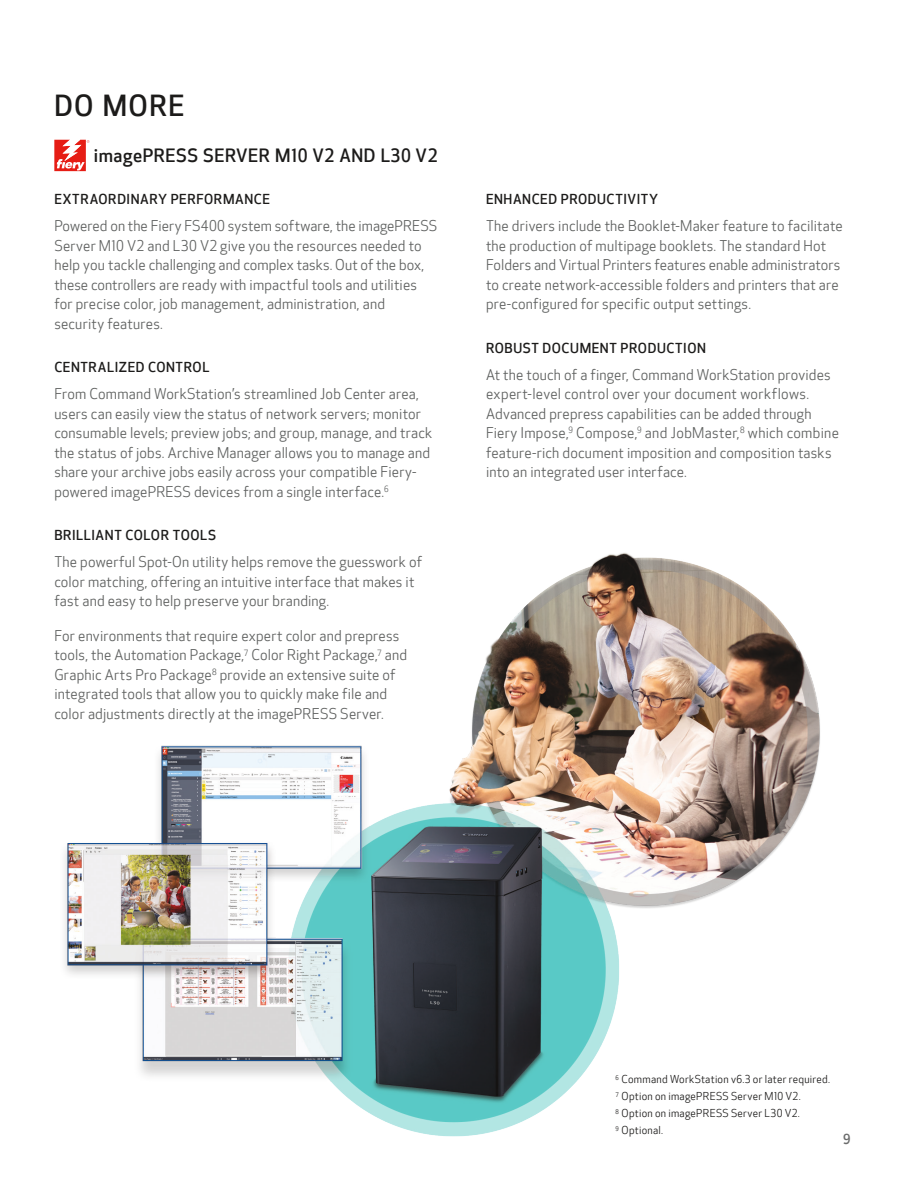
<style>
.page{position:relative;width:918px;height:1188px;background:#fff}
.page>*{position:absolute;margin:0;border:0;box-sizing:border-box;transform-origin:0 0}
.Page_Header{font:500 28.5px "Optic Sans 301";letter-spacing:.05em;color:#1c1b1a}
.Page_Subheads{font:500 18px "Optic Sans 301";letter-spacing:.03em;color:#1c1b1a}
.Gray_Text_Last_Parag{font:14.25px/19.5px "Optic Sans 201";letter-spacing:.01em;color:#5f6160}
.Gray_Text_SP{font:14.25px/19.5px "Optic Sans 201";letter-spacing:.015em;color:#5f6160}
.TEXT_Subhead{font:500 13.5px "Optic Sans 301";letter-spacing:.045em;color:#1c1b1a}
.t1{font:500 13.5px "Optic Sans 301";color:#6b6c6c}
.FootnotesSP{font:10.5px "Optic Sans 201";letter-spacing:.025em;color:#1c1b1a}
</style>
<div class="page">
<svg style="left:54px;top:140px;width:35px;height:31px"></svg>
<img style="left:64px;top:553px;width:756px;height:584px">
<h1 class="Page_Header" style="left:54px;top:89px;width:132px">DO MORE</h1>
<h2 class="Page_Subheads" style="left:94px;top:145px;width:345px">imagePRESS SERVER M10 V2 AND L30 V2</h2>
<h2 class="TEXT_Subhead" style="left:54px;top:192px;width:217px">EXTRAORDINARY PERFORMANCE</h2>
<p class="Gray_Text_Last_Parag" style="left:54px;top:217px;width:384px">Powered on the Fiery FS400 system software, the imagePRESS Server M10 V2 and L30 V2 give you the resources needed to help you tackle challenging and complex tasks. Out of the box, these controllers are ready with impactful tools and utilities for precise color, job management, administration, and security features.</p>
<h2 class="TEXT_Subhead" style="left:54px;top:360px;width:157px">CENTRALIZED CONTROL</h2>
<p class="Gray_Text_Last_Parag" style="left:54px;top:385px;width:380px">From Command WorkStation’s streamlined Job Center area, users can easily view the status of network servers; monitor consumable levels; preview jobs; and group, manage, and track the status of jobs. Archive Manager allows you to manage and share your archive jobs easily across your compatible Fiery&shy;powered imagePRESS devices from a single interface.<sup>6</sup></p>
<h2 class="TEXT_Subhead" style="left:54px;top:528px;width:163px">BRILLIANT COLOR TOOLS</h2>
<p class="Gray_Text_SP" style="left:54px;top:553px;width:369px">The powerful Spot-On utility helps remove the guesswork of color matching, offering an intuitive interface that makes it fast and easy to help preserve your branding.</p>
<p class="Gray_Text_Last_Parag" style="left:54px;top:627px;width:354px">For environments that require expert color and prepress tools, the Automation Package,<sup>7</sup> Color Right Package,<sup>7</sup> and Graphic Arts Pro Package<sup>8</sup> provide an extensive suite of integrated tools that allow you to quickly make file and color adjustments directly at the imagePRESS Server.</p>
<h2 class="TEXT_Subhead" style="left:486px;top:191px;width:174px">ENHANCED PRODUCTIVITY</h2>
<p class="Gray_Text_Last_Parag" style="left:486px;top:217px;width:358px">The drivers include the Booklet-Maker feature to facilitate the production of multipage booklets. The standard Hot Folders and Virtual Printers features enable administrators to create network-accessible folders and printers that are pre-configured for specific output settings.</p>
<h2 class="TEXT_Subhead" style="left:486px;top:340px;width:221px">ROBUST DOCUMENT PRODUCTION</h2>
<p class="Gray_Text_Last_Parag" style="left:486px;top:365px;width:355px">At the touch of a finger, Command WorkStation provides expert-level control over your document workflows.<br>Advanced prepress capabilities can be added through Fiery Impose,<sup>9</sup> Compose,<sup>9</sup> and JobMaster,<sup>8</sup> which combine feature-rich document imposition and composition tasks into an integrated user interface.</p>
<p class="FootnotesSP" style="left:616px;top:1073px;width:216px"><sup>6</sup> Command WorkStation v6.3 or later required.</p>
<p class="FootnotesSP" style="left:616px;top:1090px;width:187px"><sup>7</sup> Option on imagePRESS Server M10 V2.</p>
<p class="FootnotesSP" style="left:616px;top:1107px;width:186px"><sup>8</sup> Option on imagePRESS Server L30 V2.</p>
<p class="FootnotesSP" style="left:616px;top:1124px;width:49px"><sup>9</sup> Optional.</p>
<p class="t1" style="left:843px;top:1132px;width:9px">9</p>
</div>
